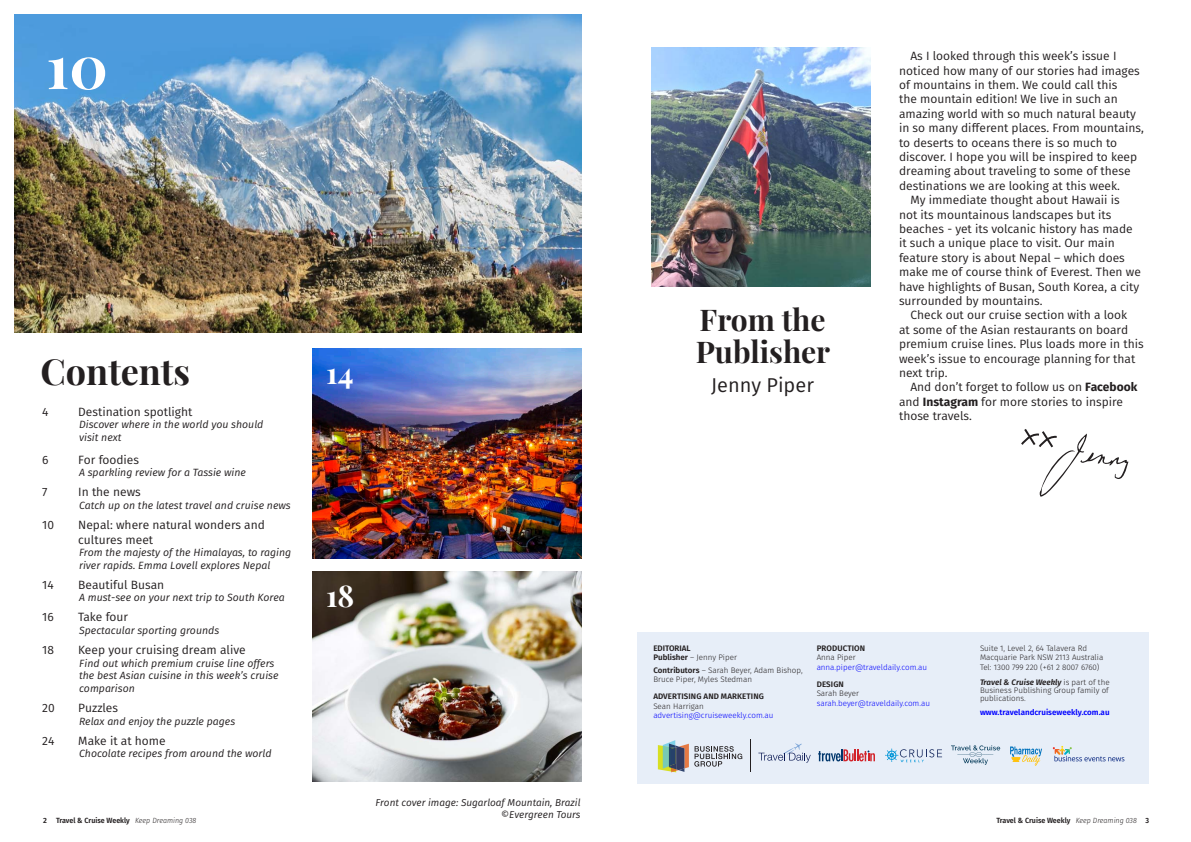
<style>
.page{position:relative;width:1191px;height:842px;background:#fff}
.page>*{position:absolute;margin:0;border:0;box-sizing:border-box;transform-origin:0 0}
.TCW_title{font:700 60px "Playfair Display";color:#fff}
.t1{font:700 36px "Playfair Display";color:#231f20}
.TCW_headline{font:700 30px/32px "Playfair Display";color:#231f20}
.TCW_headline-2{font:700 30px "Playfair Display";color:#fff}
.TCW_precede{font:20px "Fira Sans";color:#231f20}
.TCW_body_with_indent{font:12px/14.4px "Fira Sans";color:#231f20}
.TCW_body{font:12px/14.4px "Fira Sans";color:#231f20}
.TCW_body-2{font:italic 10.5px/12.6px "Fira Sans";color:#231f20}
.TCW_body-3{font:italic 10px/12px "Fira Sans";color:#231f20;text-align:right}
.t2{font:300 8px/9.6px "Fira Sans";color:#231f20}
.t3{font:300 8px/9.6px "Fira Sans";color:#00f}
.t4{font:600 8px "Fira Sans";letter-spacing:.01em;color:#231f20}
.t5{font:600 8px "Fira Sans";color:#00f}
.t6{font:600 7.5px "Fira Sans";color:#231f20}
.t7{font:600 7.5px "Fira Sans";color:#231f20;scale:.95 1}
.s1{font-weight:700}
.s2{font-weight:600}
.s3{color:#231f20}
.s4{font-weight:600;font-style:italic}
.s5{font-weight:300;font-style:italic}
</style>
<div class="page">
<div style="left:637px;top:632px;width:512px;height:151px;background:#e7eef8"></div>
<svg style="left:658px;top:740px;width:84px;height:32px"></svg>
<svg style="left:1052px;top:746px;width:72px;height:15px"></svg>
<svg style="left:885px;top:748px;width:57px;height:14px"></svg>
<svg style="left:1010px;top:746px;width:32px;height:20px"></svg>
<svg style="left:951px;top:745px;width:49px;height:20px"></svg>
<svg style="left:758px;top:743px;width:52px;height:20px"></svg>
<svg style="left:818px;top:749px;width:57px;height:12px"></svg>
<hr style="left:750px;top:740px;width:1px;height:32px;background:#231f20">
<svg style="left:1021px;top:429px;width:107px;height:68px"></svg>
<img style="left:651px;top:47px;width:219px;height:240px">
<img style="left:14px;top:14px;width:567px;height:319px">
<img style="left:312px;top:349px;width:269px;height:209px">
<img style="left:312px;top:572px;width:269px;height:209px">
<p class="TCW_title" style="left:46px;top:19px;width:63px">10</p>
<p class="t1" style="left:41px;top:343px;width:151px">Contents</p>
<p class="TCW_body" style="left:42px;top:404px;width:8px">4</p>
<p class="TCW_body" style="left:78px;top:404px;width:116px">Destination spotlight</p>
<p class="TCW_body-2" style="left:79px;top:418px;width:186px">Discover where in the world you should visit next</p>
<p class="TCW_body" style="left:42px;top:452px;width:8px">6</p>
<p class="TCW_body" style="left:78px;top:452px;width:62px">For foodies</p>
<p class="TCW_body-2" style="left:79px;top:466px;width:168px">A sparkling review for a Tassie wine</p>
<p class="TCW_body" style="left:42px;top:485px;width:7px">7</p>
<p class="TCW_body" style="left:78px;top:485px;width:64px">In the news</p>
<p class="TCW_body-2" style="left:79px;top:499px;width:213px">Catch up on the latest travel and cruise news</p>
<p class="TCW_body" style="left:42px;top:517px;width:13px">10</p>
<p class="TCW_body" style="left:78px;top:517px;width:188px">Nepal: where natural wonders and cultures meet</p>
<p class="TCW_body-2" style="left:79px;top:546px;width:214px">From the majesty of the Himalayas, to raging river rapids. Emma Lovell explores Nepal</p>
<p class="TCW_body" style="left:42px;top:577px;width:13px">14</p>
<p class="TCW_body" style="left:78px;top:577px;width:87px">Beautiful Busan</p>
<p class="TCW_body-2" style="left:79px;top:591px;width:207px">A must-see on your next trip to South Korea</p>
<p class="TCW_body" style="left:42px;top:610px;width:13px">16</p>
<p class="TCW_body" style="left:78px;top:610px;width:51px">Take four</p>
<p class="TCW_body-2" style="left:79px;top:624px;width:142px">Spectacular sporting grounds</p>
<p class="TCW_body" style="left:42px;top:642px;width:13px">18</p>
<p class="TCW_body" style="left:78px;top:642px;width:169px">Keep your cruising dream alive</p>
<p class="TCW_body-2" style="left:79px;top:656px;width:201px">Find out which premium cruise line offers the best Asian cuisine in this week’s cruise comparison</p>
<p class="TCW_body" style="left:42px;top:700px;width:14px">20</p>
<p class="TCW_body" style="left:78px;top:700px;width:41px">Puzzles</p>
<p class="TCW_body-2" style="left:79px;top:714px;width:158px">Relax and enjoy the puzzle pages</p>
<p class="TCW_body" style="left:42px;top:733px;width:14px">24</p>
<p class="TCW_body" style="left:78px;top:733px;width:89px">Make it at home</p>
<p class="TCW_body-2" style="left:79px;top:747px;width:194px">Chocolate recipes from around the world</p>
<p class="TCW_headline-2" style="left:326px;top:349px;width:29px">14</p>
<p class="TCW_headline-2" style="left:326px;top:572px;width:30px">18</p>
<p class="TCW_headline" style="left:695px;top:301px;width:136px">From the<br>Publisher</p>
<p class="TCW_precede" style="left:711px;top:370px;width:104px">Jenny Piper</p>
<p class="TCW_body_with_indent" style="left:899px;top:49px;width:246px;text-indent:11px">As I looked through this week’s issue I noticed how many of our stories had images of mountains in them. We could call this<br>the mountain edition! We live in such an amazing world with so much natural beauty in so many different places. From mountains, to deserts to oceans there is so much to discover. I hope you will be inspired to keep dreaming about traveling to some of these destinations we are looking at this week.</p>
<p class="TCW_body_with_indent" style="left:899px;top:193px;width:243px;text-indent:11px">My immediate thought about Hawaii is not its mountainous landscapes but its beaches - yet its volcanic history has made it such a unique place to visit. Our main feature story is about Nepal – which does make me of course think of Everest. Then we have highlights of Busan, South Korea, a city surrounded by mountains.</p>
<p class="TCW_body_with_indent" style="left:899px;top:308px;width:246px;text-indent:11px">Check out our cruise section with a look<br>at some of the Asian restaurants on board premium cruise lines. Plus loads more in this week’s issue to encourage planning for that next trip.</p>
<p class="TCW_body_with_indent" style="left:899px;top:380px;width:240px;text-indent:11px">And don’t forget to follow us on <span class="s1">Facebook </span>and <span class="s1">Instagram</span> for more stories to inspire those travels.</p>
<p class="t4" style="left:653px;top:641px;width:39px">EDITORIAL</p>
<p class="t2" style="left:653px;top:653px;width:85px"><span class="s2">Publisher</span> – Jenny Piper</p>
<p class="t2" style="left:653px;top:665px;width:151px"><span class="s2">Contributors</span> – Sarah Beyer, Adam Bishop,<br>Bruce Piper, Myles Stedman</p>
<p class="t4" style="left:653px;top:690px;width:112px">ADVERTISING AND MARKETING</p>
<p class="t2" style="left:653px;top:701px;width:52px">Sean Harrigan</p>
<p class="t3" style="left:653px;top:711px;width:122px">advertising@cruiseweekly.com.au</p>
<p class="t4" style="left:816px;top:641px;width:50px">PRODUCTION</p>
<p class="t3" style="left:816px;top:653px;width:112px"><span class="s3">Anna Piper </span>anna.piper@traveldaily.com.au</p>
<p class="t4" style="left:816px;top:677px;width:29px">DESIGN</p>
<p class="t3" style="left:816px;top:689px;width:115px"><span class="s3">Sarah Beyer </span>sarah.beyer@traveldaily.com.au</p>
<p class="t2" style="left:980px;top:643px;width:125px">Suite 1, Level 2, 64 Talavera Rd<br>Macquarie Park NSW 2113 Australia</p>
<p class="t2" style="left:980px;top:662px;width:121px">Tel: 1300 799 220 (+61 2 8007 6760)</p>
<p class="t2" style="left:980px;top:678px;width:131px;line-height:8px;text-align:justify"><span class="s4">Travel &amp; Cruise Weekly</span> is part of the Business Publishing Group family of publications.</p>
<p class="t5" style="left:980px;top:705px;width:131px">www.travelandcruiseweekly.com.au</p>
<p class="TCW_body-3" style="left:375px;top:796px;width:206px">Front cover image: Sugarloaf Mountain, Brazil ©Evergreen Tours</p>
<p class="t6" style="left:43px;top:814px;width:155px">2 Travel &amp; Cruise Weekly <span class="s5">Keep Dreaming 038</span></p>
<p class="t7" style="left:996px;top:814px;width:162px">Travel &amp; Cruise Weekly <span class="s5">Keep Dreaming 038</span> 3</p>
</div>
